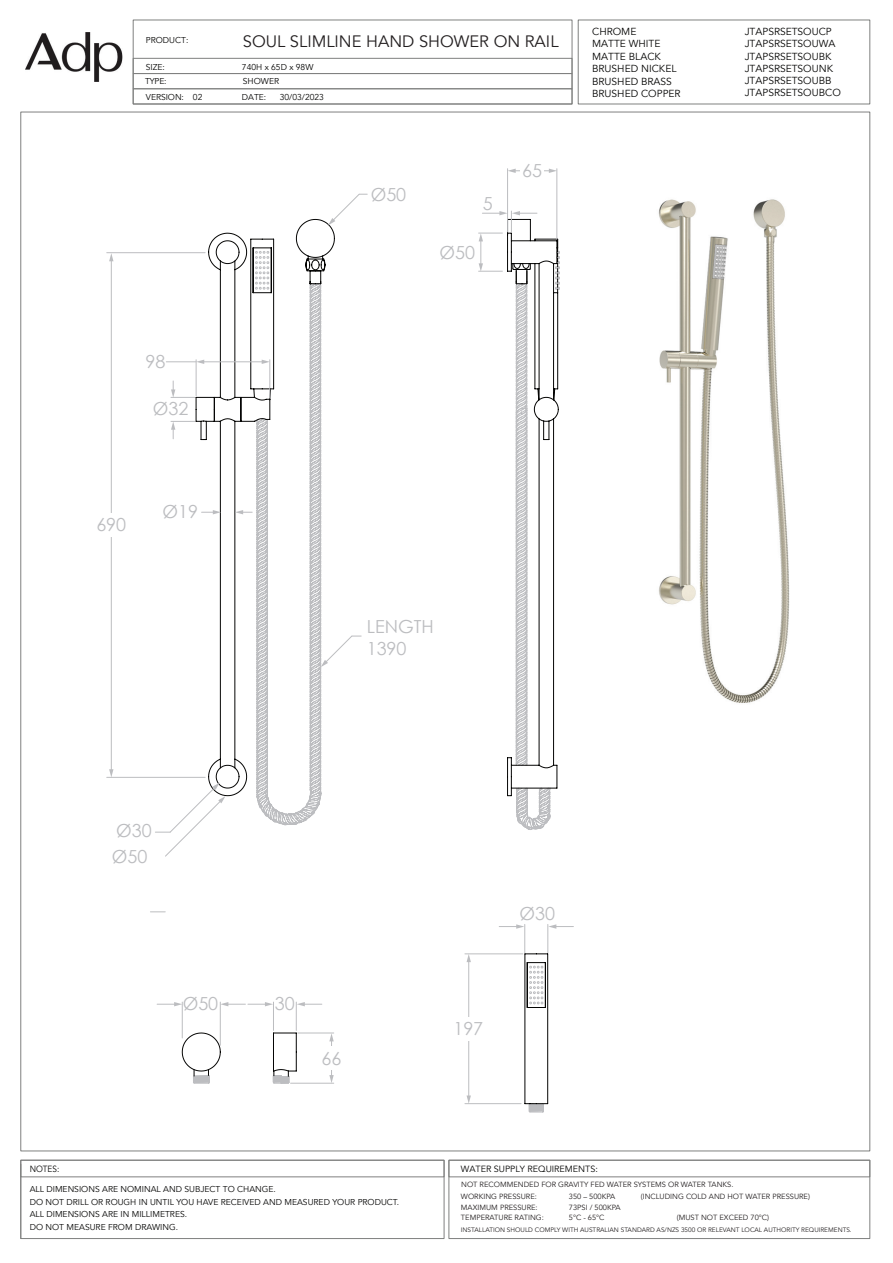
<style>
.page{position:relative;width:893px;height:1263px;background:#fff}
.page>*{position:absolute;margin:0;border:0;box-sizing:border-box;transform-origin:0 0}
.t1{font:18px/26.5px "Century Gothic";color:#bcbdc0}
.t2{font:16.5px "Avenir";color:#231f20}
.t3{font:10.2px/12.3px "Avenir";color:#050504}
.t4{font:9px "Avenir";color:#050504}
.t5{font:9px "Avenir";color:#050504;scale:.91 1}
.t6{font:8.55px/12.8px "Avenir";color:#050504}
.t7{font:7.5px/12.6px "Avenir";color:#231f20}
.t8{font:6.45px "Avenir";color:#231f20}
</style>
<div class="page">
<img style="left:556px;top:137px;width:315px;height:656px">
<img style="left:25px;top:33px;width:97px;height:49px">
<div style="left:133px;top:58px;width:439px;height:16px;border:1px solid #808180"></div>
<div style="left:133px;top:73px;width:439px;height:16px;border:1px solid #808180"></div>
<div style="left:133px;top:89px;width:439px;height:15px;border:1px solid #808180"></div>
<div style="left:21px;top:1160px;width:423px;height:79px;border:1px solid #808180"></div>
<div style="left:449px;top:1160px;width:421px;height:79px;border:1px solid #808180"></div>
<div style="left:21px;top:1160px;width:423px;height:17px;border:1px solid #808180"></div>
<div style="left:449px;top:1160px;width:421px;height:17px;border:1px solid #808180"></div>
<svg style="left:195px;top:219px;width:140px;height:577px"></svg>
<hr style="left:547px;top:954px;width:1px;height:150px;background:#050504">
<hr style="left:524px;top:954px;width:1px;height:150px;background:#050504">
<svg style="left:527px;top:962px;width:18px;height:46px"></svg>
<svg style="left:525px;top:1103px;width:23px;height:10px"></svg>
<hr style="left:527px;top:962px;width:1px;height:45px;background:#050504">
<hr style="left:545px;top:962px;width:1px;height:45px;background:#050504">
<hr style="left:107px;top:252px;width:98px;height:1px;background:#bcbdc0">
<hr style="left:107px;top:777px;width:98px;height:1px;background:#bcbdc0">
<hr style="left:111px;top:260px;width:1px;height:511px;background:#bcbdc0">
<svg style="left:109px;top:253px;width:4px;height:8px"></svg>
<svg style="left:109px;top:769px;width:4px;height:8px"></svg>
<hr style="left:196px;top:360px;width:1px;height:36px;background:#bcbdc0">
<hr style="left:203px;top:362px;width:60px;height:1px;background:#bcbdc0">
<svg style="left:196px;top:360px;width:8px;height:4px"></svg>
<svg style="left:171px;top:381px;width:24px;height:17px"></svg>
<svg style="left:171px;top:421px;width:24px;height:18px"></svg>
<hr style="left:166px;top:362px;width:30px;height:1px;background:#bcbdc0">
<svg style="left:235px;top:251px;width:126px;height:575px"></svg>
<svg style="left:202px;top:510px;width:19px;height:4px"></svg>
<svg style="left:155px;top:782px;width:71px;height:75px"></svg>
<svg style="left:150px;top:911px;width:15px;height:1px"></svg>
<svg style="left:328px;top:194px;width:39px;height:31px"></svg>
<hr style="left:557px;top:169px;width:1px;height:70px;background:#bcbdc0">
<hr style="left:507px;top:169px;width:1px;height:63px;background:#bcbdc0">
<hr style="left:514px;top:171px;width:36px;height:1px;background:#bcbdc0">
<svg style="left:508px;top:169px;width:8px;height:4px"></svg>
<svg style="left:549px;top:169px;width:8px;height:4px"></svg>
<svg style="left:479px;top:211px;width:81px;height:619px"></svg>
<hr style="left:465px;top:953px;width:58px;height:1px;background:#bcbdc0">
<hr style="left:465px;top:1103px;width:56px;height:1px;background:#bcbdc0">
<hr style="left:468px;top:961px;width:1px;height:136px;background:#bcbdc0">
<svg style="left:467px;top:954px;width:4px;height:8px"></svg>
<svg style="left:467px;top:1095px;width:4px;height:8px"></svg>
<svg style="left:499px;top:924px;width:74px;height:30px"></svg>
<hr style="left:298px;top:1033px;width:36px;height:1px;background:#bcbdc0">
<hr style="left:291px;top:1083px;width:43px;height:1px;background:#bcbdc0">
<hr style="left:331px;top:1040px;width:1px;height:36px;background:#bcbdc0">
<svg style="left:329px;top:1075px;width:5px;height:8px"></svg>
<svg style="left:329px;top:1033px;width:5px;height:8px"></svg>
<svg style="left:157px;top:1002px;width:165px;height:82px"></svg>
<div style="left:92px;top:513px;width:38px;height:23px;background:#fff"></div>
<div style="left:449px;top:1017px;width:38px;height:23px;background:#fff"></div>
<div style="left:520px;top:159px;width:24px;height:23px;background:#fff"></div>
<div style="left:312px;top:1047px;width:39px;height:23px;background:#fff"></div>
<p class="t6" style="left:146px;top:34px;width:44px">PRODUCT:</p>
<p class="t6" style="left:146px;top:61px;width:21px">SIZE:</p>
<p class="t6" style="left:146px;top:91px;width:40px">VERSION:</p>
<p class="t6" style="left:145px;top:75px;width:23px">TYPE:</p>
<p class="t6" style="left:193px;top:91px;width:11px">02</p>
<h1 class="t1" style="left:146px;top:348px;width:21px">98</h1>
<h1 class="t1" style="left:153px;top:394px;width:37px">Ø32</h1>
<h1 class="t1" style="left:96px;top:511px;width:31px">690</h1>
<h1 class="t1" style="left:163px;top:498px;width:37px">Ø19</h1>
<h2 class="t2" style="left:243px;top:31px;width:317px">SOUL SLIMLINE HAND SHOWER ON RAIL</h2>
<p class="t3" style="left:592px;top:26px;width:90px">CHROME<br>MATTE WHITE<br>MATTE BLACK<br>BRUSHED NICKEL<br>BRUSHED BRASS<br>BRUSHED COPPER</p>
<p class="t6" style="left:242px;top:61px;width:73px">740H x 65D x 98W</p>
<p class="t6" style="left:243px;top:75px;width:38px">SHOWER</p>
<p class="t6" style="left:242px;top:91px;width:26px">DATE:</p>
<p class="t6" style="left:280px;top:91px;width:46px">30/03/2023</p>
<h1 class="t1" style="left:371px;top:181px;width:37px">Ø50</h1>
<h1 class="t1" style="left:483px;top:190px;width:11px">5</h1>
<h1 class="t1" style="left:440px;top:239px;width:37px">Ø50</h1>
<h1 class="t1" style="left:522px;top:157px;width:21px">65</h1>
<h1 class="t1" style="left:367px;top:615px;width:68px;line-height:21.6px">LENGTH<br>1390</h1>
<p class="t3" style="left:745px;top:26px;width:98px">JTAPSRSETSOUCP<br>JTAPSRSETSOUWA<br>JTAPSRSETSOUBK<br>JTAPSRSETSOUNK<br>JTAPSRSETSOUBB<br>JTAPSRSETSOUBCO</p>
<p class="t5" style="left:30px;top:1163px;width:34px">NOTES:</p>
<h1 class="t1" style="left:112px;top:816px;width:41px">Ø30<br>Ø50</h1>
<h1 class="t1" style="left:183px;top:990px;width:37px">Ø50</h1>
<h1 class="t1" style="left:275px;top:990px;width:21px">30</h1>
<h1 class="t1" style="left:322px;top:1045px;width:21px">66</h1>
<h1 class="t1" style="left:519px;top:900px;width:37px">Ø30</h1>
<h1 class="t1" style="left:453px;top:1015px;width:31px">197</h1>
<p class="t4" style="left:461px;top:1163px;width:139px">WATER SUPPLY REQUIREMENTS:</p>
<p class="t6" style="left:30px;top:1182px;width:371px">ALL DIMENSIONS ARE NOMINAL AND SUBJECT TO CHANGE.<br>DO NOT DRILL OR ROUGH IN UNTIL YOU HAVE RECEIVED AND MEASURED YOUR PRODUCT.</p>
<p class="t6" style="left:30px;top:1221px;width:150px">DO NOT MEASURE FROM DRAWING.</p>
<p class="t6" style="left:30px;top:1208px;width:159px">ALL DIMENSIONS ARE IN MILLIMETRES.</p>
<p class="t7" style="left:461px;top:1178px;width:274px">NOT RECOMMENDED FOR GRAVITY FED WATER SYSTEMS OR WATER TANKS.<br>WORKING PRESSURE:</p>
<p class="t7" style="left:569px;top:1191px;width:48px">350 – 500KPA</p>
<p class="t7" style="left:641px;top:1191px;width:171px">(INCLUDING COLD AND HOT WATER PRESSURE)</p>
<p class="t7" style="left:461px;top:1201px;width:78px">MAXIMUM PRESSURE:</p>
<p class="t7" style="left:569px;top:1201px;width:53px">73PSI / 500KPA</p>
<p class="t7" style="left:461px;top:1212px;width:84px">TEMPERATURE RATING:</p>
<p class="t7" style="left:569px;top:1212px;width:37px">5°C - 65°C</p>
<p class="t7" style="left:677px;top:1212px;width:94px">(MUST NOT EXCEED 70°C)</p>
<p class="t8" style="left:461px;top:1226px;width:392px">INSTALLATION SHOULD COMPLY WITH AUSTRALIAN STANDARD AS/NZS 3500 OR RELEVANT LOCAL AUTHORITY REQUIREMENTS.</p>
</div>
